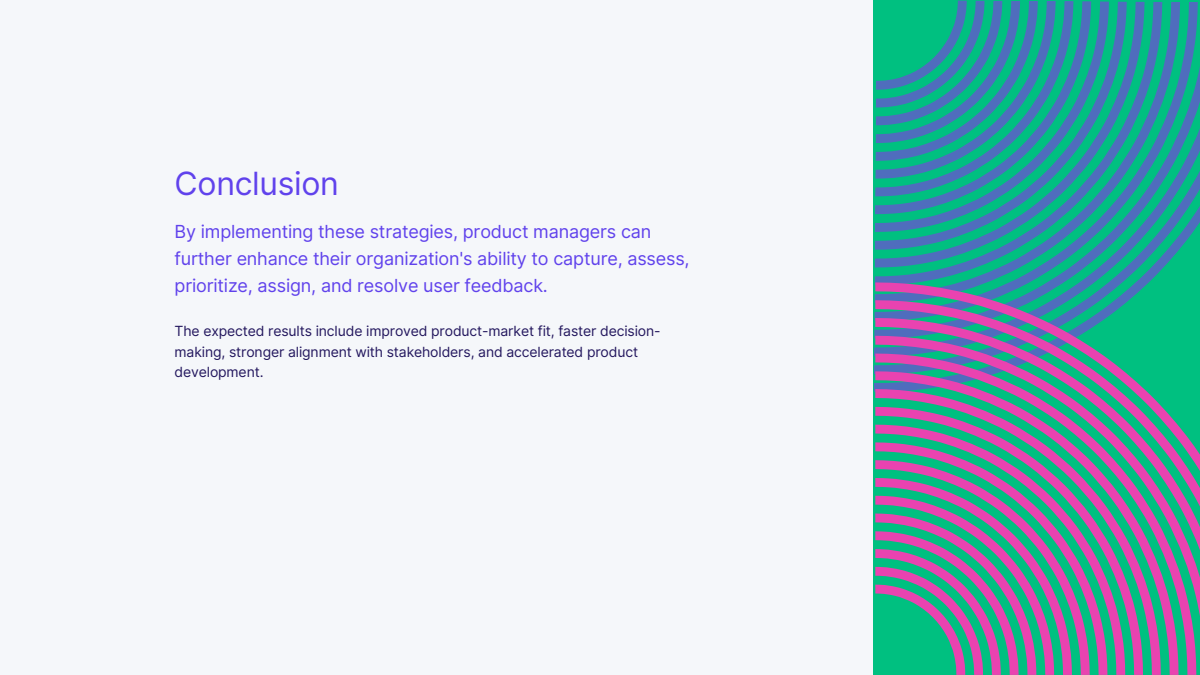
<style>
.page{position:relative;width:1200px;height:675px;background:#fff}
.page>*{position:absolute;margin:0;border:0;box-sizing:border-box;transform-origin:0 0}
.t1{font:32px "Inter";letter-spacing:-.01em;color:#6042ec}
.t2{font:18px/27px "Inter";letter-spacing:-.01em;color:#6042ec}
.t3{font:14px/20.6px "Inter";letter-spacing:-.01em;color:#23175e}
</style>
<div class="page">
<div style="left:0;top:0;width:873px;height:675px;background:#f5f7fa"></div>
<svg style="left:874px;top:2px;width:324px;height:319px;background:#229c9a"></svg>
<svg style="left:874px;top:2px;width:306px;height:301px;background:#239b9b"></svg>
<svg style="left:875px;top:2px;width:287px;height:280px;background:#27969e"></svg>
<svg style="left:875px;top:2px;width:270px;height:265px;background:#27969e"></svg>
<svg style="left:875px;top:1px;width:252px;height:249px;background:#27969e"></svg>
<svg style="left:875px;top:1px;width:234px;height:231px;background:#27969e"></svg>
<svg style="left:875px;top:1px;width:216px;height:213px;background:#27969e"></svg>
<svg style="left:875px;top:1px;width:198px;height:195px;background:#27969e"></svg>
<svg style="left:875px;top:0;width:181px;height:179px;background:#219c9a"></svg>
<svg style="left:875px;top:282px;width:325px;height:18px;background:#408f9d"></svg>
<svg style="left:875px;top:300px;width:325px;height:18px;background:#4d8a9c"></svg>
<svg style="left:875px;top:318px;width:325px;height:18px;background:#55889b"></svg>
<svg style="left:875px;top:336px;width:325px;height:339px;background:#578b98"></svg>
<svg style="left:875px;top:354px;width:321px;height:321px;background:#618897"></svg>
<svg style="left:875px;top:371px;width:304px;height:304px;background:#6d8299"></svg>
<svg style="left:875px;top:389px;width:286px;height:286px;background:#738198"></svg>
<svg style="left:875px;top:407px;width:268px;height:268px;background:#748197"></svg>
<svg style="left:875px;top:425px;width:250px;height:250px;background:#748197"></svg>
<svg style="left:875px;top:442px;width:232px;height:233px;background:#758198"></svg>
<svg style="left:875px;top:460px;width:215px;height:215px;background:#748197"></svg>
<svg style="left:875px;top:478px;width:197px;height:197px;background:#738197"></svg>
<svg style="left:875px;top:496px;width:179px;height:179px;background:#648a94"></svg>
<h1 class="t1" style="left:175px;top:160px;width:166px">Conclusion</h1>
<p class="t2" style="left:175px;top:219px;width:517px">By implementing these strategies, product managers can further enhance their organization's ability to capture, assess, prioritize, assign, and resolve user feedback.</p>
<p class="t3" style="left:175px;top:321px;width:488px">The expected results include improved product-market fit, faster decision&shy;making, stronger alignment with stakeholders, and accelerated product development.</p>
</div>
